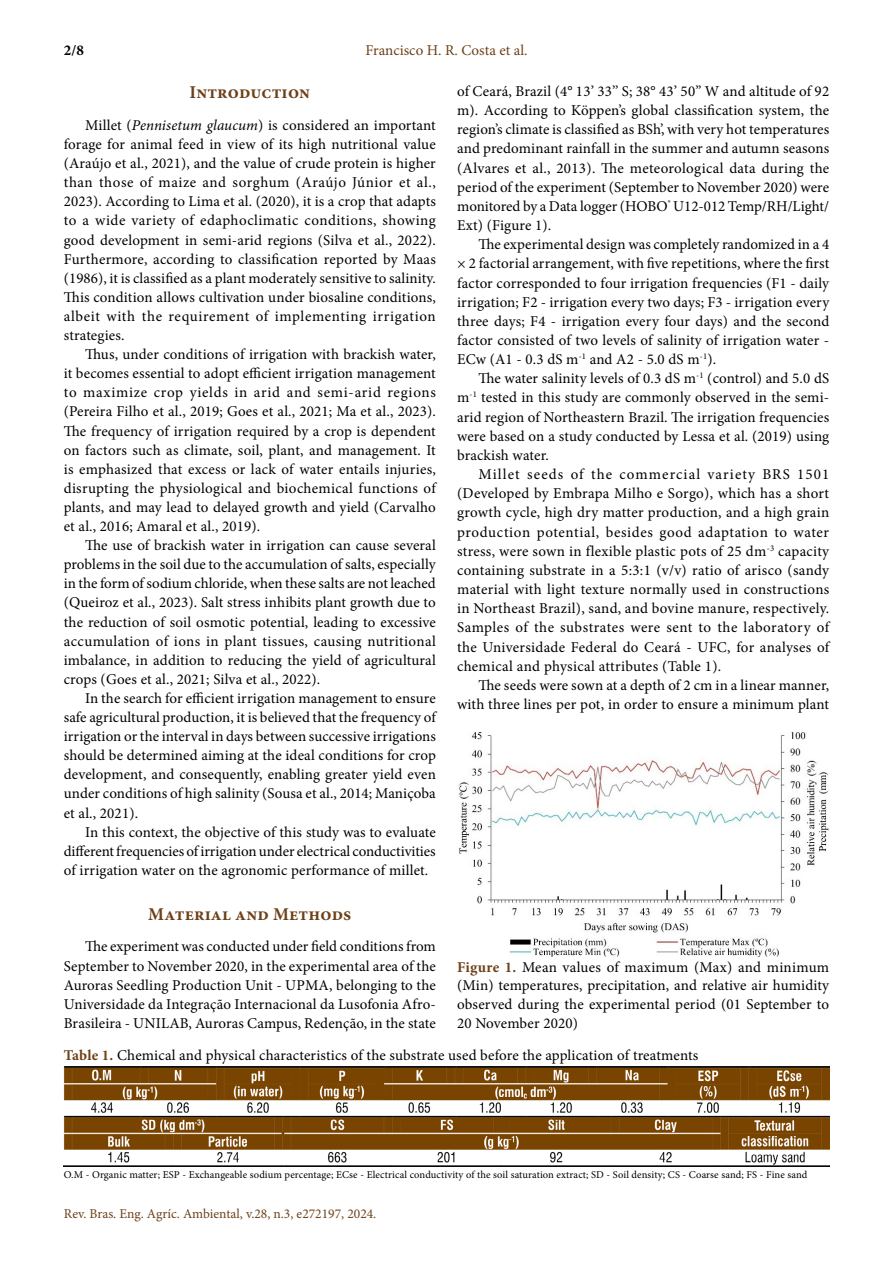
<style>
.page{position:relative;width:893px;height:1263px;background:#fff}
.page>*{position:absolute;margin:0;border:0;box-sizing:border-box;transform-origin:0 0}
.t1{font:700 18px "Minion Pro";letter-spacing:.01em;color:#6c4119}
.t2{font:15px/19px "Minion Pro";letter-spacing:.01em;color:#000;text-align:justify}
.t3{font:15px "Minion Pro";color:#6c4119}
.t4{font:700 15px "Minion Pro";color:#000}
.t5{font:13.5px "Minion Pro";color:#6c4119}
.t6{font:10.5px "Minion Pro";letter-spacing:.01em;color:#000}
.s1{font-style:italic}
.s2{font-weight:700;color:#6c4119}
</style>
<div class="page">
<img style="left:64px;top:1066px;width:765px;height:100px">
<img style="left:459px;top:732px;width:370px;height:224px">
<p class="t4" style="left:64px;top:40px;width:21px">2/8</p>
<p class="t3" style="left:365px;top:40px;width:163px">Francisco H. R. Costa et al.</p>
<p class="t1" style="left:190px;top:80px;width:122px">Introduction</p>
<p class="t2" style="left:64px;top:116px;width:374px;text-indent:21px">Millet (<span class="s1">Pennisetum glaucum</span>) is considered an important forage for animal feed in view of its high nutritional value (Araújo et al., 2021), and the value of crude protein is higher than those of maize and sorghum (Araújo Júnior et al., 2023). According to Lima et al. (2020), it is a crop that adapts to a wide variety of edaphoclimatic conditions, showing good development in semi-arid regions (Silva et al., 2022).<br>Furthermore, according to classification reported by Maas (1986), it is classified as a plant moderately sensitive to salinity.<br>This condition allows cultivation under biosaline conditions, albeit with the requirement of implementing irrigation strategies.</p>
<p class="t2" style="left:64px;top:345px;width:374px;text-indent:21px">Thus, under conditions of irrigation with brackish water, it becomes essential to adopt efficient irrigation management to maximize crop yields in arid and semi-arid regions (Pereira Filho et al., 2019; Goes et al., 2021; Ma et al., 2023).<br>The frequency of irrigation required by a crop is dependent on factors such as climate, soil, plant, and management. It is emphasized that excess or lack of water entails injuries, disrupting the physiological and biochemical functions of plants, and may lead to delayed growth and yield (Carvalho et al., 2016; Amaral et al., 2019).</p>
<p class="t2" style="left:64px;top:536px;width:374px;text-indent:21px">The use of brackish water in irrigation can cause several problems in the soil due to the accumulation of salts, especially in the form of sodium chloride, when these salts are not leached (Queiroz et al., 2023). Salt stress inhibits plant growth due to the reduction of soil osmotic potential, leading to excessive accumulation of ions in plant tissues, causing nutritional imbalance, in addition to reducing the yield of agricultural crops (Goes et al., 2021; Silva et al., 2022).</p>
<p class="t2" style="left:64px;top:689px;width:374px;text-indent:21px">In the search for efficient irrigation management to ensure safe agricultural production, it is believed that the frequency of irrigation or the interval in days between successive irrigations should be determined aiming at the ideal conditions for crop development, and consequently, enabling greater yield even under conditions of high salinity (Sousa et al., 2014; Maniçoba et al., 2021).</p>
<p class="t2" style="left:64px;top:822px;width:373px;text-indent:21px">In this context, the objective of this study was to evaluate different frequencies of irrigation under electrical conductivities of irrigation water on the agronomic performance of millet.</p>
<p class="t1" style="left:148px;top:901px;width:205px">Material and Methods</p>
<p class="t2" style="left:64px;top:937px;width:374px;text-indent:21px">The experiment was conducted under field conditions from September to November 2020, in the experimental area of the Auroras Seedling Production Unit - UPMA, belonging to the Universidade da Integração Internacional da Lusofonia Afro-Brasileira - UNILAB, Auroras Campus, Redenção, in the state</p>
<p class="t2" style="left:457px;top:82px;width:374px">of Ceará, Brazil (4° 13’ 33’’ S; 38° 43’ 50’’ W and altitude of 92 m). According to Köppen’s global classification system, the region’s climate is classified as BSh’, with very hot temperatures and predominant rainfall in the summer and autumn seasons (Alvares et al., 2013). The meteorological data during the period of the experiment (September to November 2020) were monitored by a Data logger (HOBO<sup>®</sup> U12-012 Temp/RH/Light/ Ext) (Figure 1).</p>
<p class="t2" style="left:457px;top:235px;width:374px;text-indent:21px">The experimental design was completely randomized in a 4 × 2 factorial arrangement, with five repetitions, where the first factor corresponded to four irrigation frequencies (F1 - daily irrigation; F2 - irrigation every two days; F3 - irrigation every three days; F4 - irrigation every four days) and the second factor consisted of two levels of salinity of irrigation water - ECw (A1 - 0.3 dS m<sup>-1</sup> and A2 - 5.0 dS m<sup>-1</sup>).</p>
<p class="t2" style="left:457px;top:369px;width:374px;text-indent:21px">The water salinity levels of 0.3 dS m<sup>-1</sup> (control) and 5.0 dS m<sup>-1</sup> tested in this study are commonly observed in the semi&shy;arid region of Northeastern Brazil. The irrigation frequencies were based on a study conducted by Lessa et al. (2019) using brackish water.</p>
<p class="t2" style="left:457px;top:465px;width:374px;text-indent:21px">Millet seeds of the commercial variety BRS 1501 (Developed by Embrapa Milho e Sorgo), which has a short growth cycle, high dry matter production, and a high grain production potential, besides good adaptation to water stress, were sown in flexible plastic pots of 25 dm<sup>-3</sup> capacity containing substrate in a 5:3:1 (v/v) ratio of arisco (sandy material with light texture normally used in constructions in Northeast Brazil), sand, and bovine manure, respectively.<br>Samples of the substrates were sent to the laboratory of the Universidade Federal do Ceará - UFC, for analyses of chemical and physical attributes (Table 1).</p>
<p class="t2" style="left:457px;top:675px;width:374px;text-align:right">The seeds were sown at a depth of 2 cm in a linear manner, with three lines per pot, in order to ensure a minimum plant</p>
<p class="t2" style="left:457px;top:957px;width:374px"><span class="s2">Figure 1.</span> Mean values of maximum (Max) and minimum (Min) temperatures, precipitation, and relative air humidity observed during the experimental period (01 September to 20 November 2020)</p>
<p class="t2" style="left:64px;top:1046px;width:636px"><span class="s2">Table 1.</span> Chemical and physical characteristics of the substrate used before the application of treatments</p>
<p class="t6" style="left:64px;top:1167px;width:745px">O.M - Organic matter; ESP - Exchangeable sodium percentage; ECse - Electrical conductivity of the soil saturation extract; SD - Soil density; CS - Coarse sand; FS - Fine sand</p>
<p class="t5" style="left:64px;top:1204px;width:314px">Rev. Bras. Eng. Agríc. Ambiental, v.28, n.3, e272197, 2024.</p>
</div>
